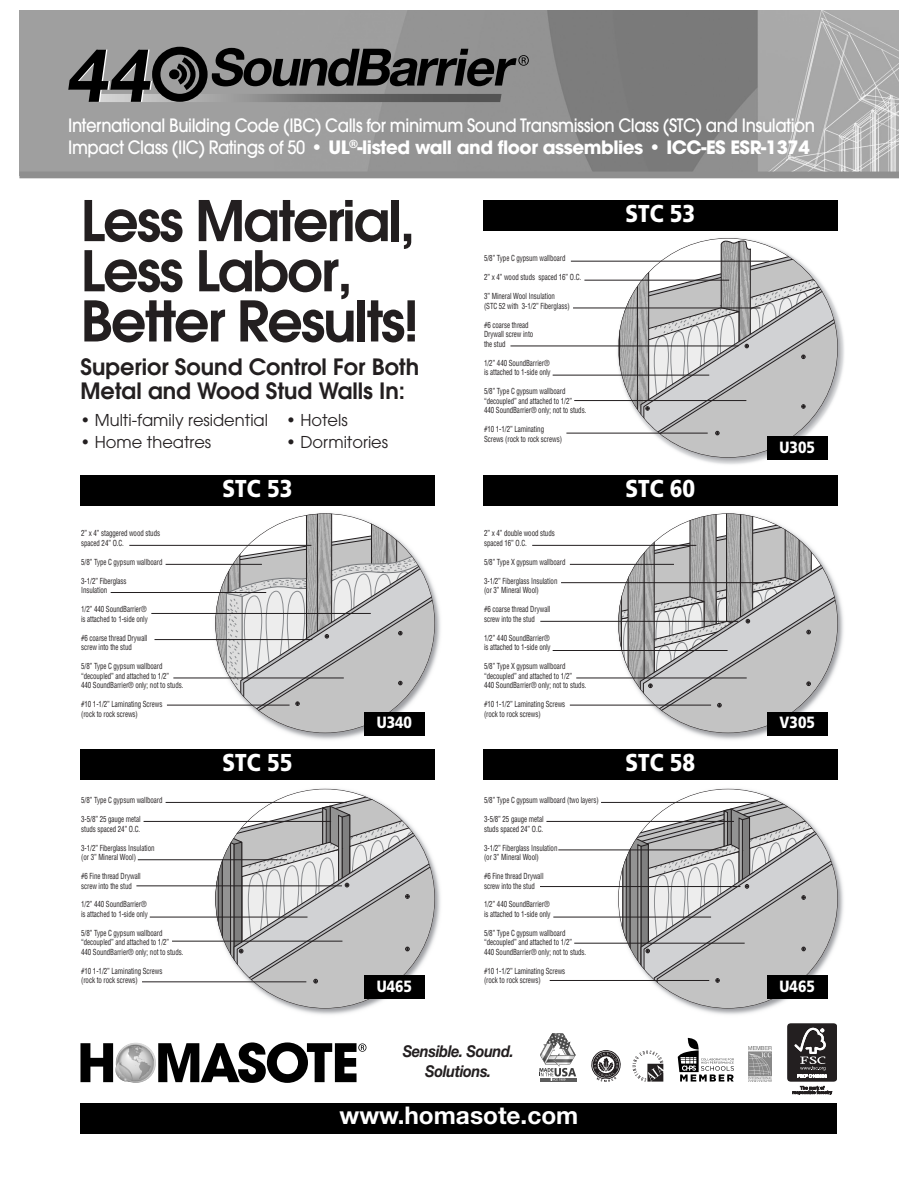
<style>
.page{position:relative;width:918px;height:1188px;background:#fff}
.page>*{position:absolute;margin:0;border:0;box-sizing:border-box;transform-origin:0 0}
.t1{font:600 55.65px/50.1px "Avant Garde";letter-spacing:-.035em;color:#231f20}
.t2{font:900 24.45px "Frutiger";color:#fff;scale:.85 1}
.t3{font:700 24.45px "Helvetica Neue";color:#fff}
.t4{font:600 22.35px/24.5px "Avant Garde";color:#231f20}
.t5{font:500 18.3px/22.4px "Avant Garde";letter-spacing:-.025em;color:#fff;scale:.9 1}
.t6{font:16.35px "Avant Garde";color:#231f20}
.t7{font:italic 700 16.35px/19.6px "Helvetica Neue";color:#231f20;text-align:center;scale:.9 1}
.t8{font:900 16.35px "Frutiger";color:#fff;scale:.85 1}
.t9{font:condensed 8.1px/9.4px "Helvetica";letter-spacing:-.01em;color:#231f20;scale:.85 1}
.s1{font-weight:700}
</style>
<div class="page">
<img style="left:19px;top:11px;width:879px;height:161px">
<div style="left:19px;top:172px;width:879px;height:6px;background:#8f8f8f"></div>
<svg style="left:68px;top:45px;width:461px;height:58px;background:#646464"></svg>
<img style="left:615px;top:260px;width:229px;height:205px">
<svg style="left:618px;top:238px;width:220px;height:220px"></svg>
<div style="left:767px;top:437px;width:61px;height:23px;background:#000"></div>
<div style="left:483px;top:200px;width:354px;height:31px;background:#000"></div>
<hr style="left:571px;top:261px;width:198px;height:1px;background:#231f20">
<hr style="left:584px;top:280px;width:145px;height:1px;background:#231f20">
<hr style="left:573px;top:308px;width:187px;height:1px;background:#231f20">
<hr style="left:553px;top:375px;width:156px;height:1px;background:#231f20">
<hr style="left:566px;top:433px;width:142px;height:1px;background:#231f20">
<hr style="left:574px;top:400px;width:172px;height:1px;background:#231f20">
<hr style="left:510px;top:346px;width:228px;height:1px;background:#231f20">
<img style="left:615px;top:544px;width:229px;height:196px">
<svg style="left:618px;top:514px;width:220px;height:219px"></svg>
<div style="left:767px;top:712px;width:61px;height:23px;background:#000"></div>
<div style="left:483px;top:475px;width:354px;height:30px;background:#000"></div>
<hr style="left:532px;top:545px;width:164px;height:1px;background:#231f20">
<hr style="left:570px;top:564px;width:104px;height:1px;background:#231f20">
<hr style="left:561px;top:582px;width:210px;height:1px;background:#231f20">
<hr style="left:553px;top:650px;width:175px;height:1px;background:#231f20">
<hr style="left:570px;top:705px;width:141px;height:1px;background:#231f20">
<hr style="left:576px;top:678px;width:171px;height:1px;background:#231f20">
<hr style="left:540px;top:621px;width:198px;height:1px;background:#231f20">
<img style="left:615px;top:788px;width:229px;height:227px">
<svg style="left:618px;top:789px;width:220px;height:219px"></svg>
<div style="left:767px;top:976px;width:61px;height:23px;background:#000"></div>
<div style="left:483px;top:749px;width:354px;height:31px;background:#000"></div>
<hr style="left:601px;top:802px;width:157px;height:1px;background:#231f20">
<hr style="left:546px;top:821px;width:188px;height:1px;background:#231f20">
<hr style="left:558px;top:850px;width:169px;height:1px;background:#231f20">
<hr style="left:553px;top:917px;width:158px;height:1px;background:#231f20">
<hr style="left:550px;top:980px;width:159px;height:1px;background:#231f20">
<hr style="left:574px;top:943px;width:171px;height:1px;background:#231f20">
<hr style="left:540px;top:886px;width:200px;height:1px;background:#231f20">
<img style="left:212px;top:513px;width:229px;height:227px">
<svg style="left:215px;top:514px;width:220px;height:219px"></svg>
<div style="left:364px;top:712px;width:61px;height:23px;background:#000"></div>
<div style="left:80px;top:475px;width:355px;height:30px;background:#000"></div>
<hr style="left:129px;top:545px;width:182px;height:1px;background:#231f20">
<hr style="left:166px;top:564px;width:96px;height:1px;background:#231f20">
<hr style="left:111px;top:592px;width:155px;height:1px;background:#231f20">
<hr style="left:155px;top:639px;width:157px;height:1px;background:#231f20">
<hr style="left:167px;top:705px;width:123px;height:1px;background:#231f20">
<hr style="left:173px;top:678px;width:171px;height:1px;background:#231f20">
<hr style="left:151px;top:613px;width:220px;height:1px;background:#231f20">
<img style="left:212px;top:788px;width:229px;height:227px">
<svg style="left:215px;top:789px;width:220px;height:219px"></svg>
<div style="left:364px;top:976px;width:61px;height:23px;background:#000"></div>
<div style="left:80px;top:749px;width:355px;height:31px;background:#000"></div>
<hr style="left:166px;top:802px;width:181px;height:1px;background:#231f20">
<hr style="left:144px;top:821px;width:187px;height:1px;background:#231f20">
<hr style="left:138px;top:859px;width:149px;height:1px;background:#231f20">
<hr style="left:150px;top:917px;width:158px;height:1px;background:#231f20">
<hr style="left:142px;top:982px;width:164px;height:1px;background:#231f20">
<hr style="left:172px;top:941px;width:170px;height:1px;background:#231f20">
<hr style="left:136px;top:886px;width:206px;height:1px;background:#231f20">
<svg style="left:80px;top:1042px;width:286px;height:41px"></svg>
<svg style="left:592px;top:1051px;width:28px;height:31px"></svg>
<svg style="left:632px;top:1050px;width:31px;height:32px"></svg>
<svg style="left:678px;top:1038px;width:56px;height:44px"></svg>
<img style="left:748px;top:1046px;width:23px;height:36px">
<div style="left:787px;top:1024px;width:50px;height:57px;background:#231f20;border-radius:2px"></div>
<div style="left:788px;top:1024px;width:49px;height:57px;border:1px solid #231f20;border-radius:3px"></div>
<svg style="left:794px;top:1028px;width:33px;height:50px"></svg>
<svg style="left:793px;top:1086px;width:39px;height:9px"></svg>
<svg style="left:539px;top:1033px;width:38px;height:48px"></svg>
<div style="left:80px;top:1104px;width:757px;height:30px;background:#000"></div>
<p class="t5" style="left:68px;top:114px;width:831px">International Building Code (IBC) Calls for minimum Sound Transmission Class (STC) and Insulation<br>Impact Class (IIC) Ratings of 50 <span class="s1">• UL</span><sup>®</sup><span class="s1">-listed wall and floor assemblies • ICC-ES ESR-1374</span></p>
<p class="t1" style="left:80px;top:195px;width:340px">Less Material,<br>Less Labor,<br>Better Results!</p>
<p class="t4" style="left:80px;top:354px;width:340px">Superior Sound Control For Both<br>Metal and Wood Stud Walls In:</p>
<p class="t6" style="left:80px;top:411px;width:269px">• Multi-family residential • Hotels</p>
<p class="t6" style="left:80px;top:432px;width:132px">• Home theatres</p>
<p class="t6" style="left:286px;top:432px;width:104px">• Dormitories</p>
<p class="t8" style="left:780px;top:437px;width:43px">U305</p>
<p class="t2" style="left:626px;top:199px;width:84px">STC 53</p>
<p class="t9" style="left:484px;top:253px;width:97px">5/8” Type C gypsum wallboard</p>
<p class="t9" style="left:484px;top:272px;width:116px">2” x 4” wood studs spaced 16” O.C.</p>
<p class="t9" style="left:484px;top:291px;width:102px">3” Mineral Wool Insulation (STC 52 with 3-1/2” Fiberglass)</p>
<p class="t9" style="left:484px;top:320px;width:59px">#6 coarse thread<br>Drywall screw into the stud</p>
<p class="t9" style="left:484px;top:358px;width:80px">1/2” 440 SoundBarrier® is attached to 1-side only</p>
<p class="t9" style="left:484px;top:386px;width:122px">5/8” Type C gypsum wallboard “decoupled” and attached to 1/2”<br>440 SoundBarrier® only; not to studs.</p>
<p class="t9" style="left:484px;top:424px;width:93px">#10 1-1/2” Laminating<br>Screws (rock to rock screws)</p>
<p class="t9" style="left:81px;top:529px;width:94px">2” x 4” staggered wood studs spaced 24” O.C.</p>
<p class="t9" style="left:81px;top:557px;width:97px">5/8” Type C gypsum wallboard</p>
<p class="t9" style="left:81px;top:576px;width:55px">3-1/2” Fiberglass<br>Insulation</p>
<p class="t9" style="left:81px;top:605px;width:80px">1/2” 440 SoundBarrier® is attached to 1-side only</p>
<p class="t9" style="left:81px;top:633px;width:80px">#6 coarse thread Drywall screw into the stud</p>
<p class="t9" style="left:81px;top:662px;width:122px">5/8” Type C gypsum wallboard “decoupled” and attached to 1/2”<br>440 SoundBarrier® only; not to studs.</p>
<p class="t9" style="left:81px;top:700px;width:97px">#10 1-1/2” Laminating Screws (rock to rock screws)</p>
<p class="t9" style="left:81px;top:795px;width:97px">5/8” Type C gypsum wallboard</p>
<p class="t9" style="left:81px;top:814px;width:71px">3-5/8” 25 gauge metal studs spaced 24” O.C.</p>
<p class="t9" style="left:81px;top:843px;width:88px">3-1/2” Fiberglass Insulation (or 3” Mineral Wool)</p>
<p class="t9" style="left:81px;top:871px;width:72px">#6 Fine thread Drywall screw into the stud</p>
<p class="t9" style="left:81px;top:900px;width:80px">1/2” 440 SoundBarrier® is attached to 1-side only</p>
<p class="t9" style="left:81px;top:928px;width:122px">5/8” Type C gypsum wallboard “decoupled” and attached to 1/2”<br>440 SoundBarrier® only; not to studs.</p>
<p class="t9" style="left:81px;top:966px;width:97px">#10 1-1/2” Laminating Screws (rock to rock screws)</p>
<p class="t2" style="left:223px;top:473px;width:84px">STC 53</p>
<p class="t2" style="left:223px;top:748px;width:84px">STC 55</p>
<p class="t8" style="left:377px;top:713px;width:43px">U340</p>
<p class="t8" style="left:377px;top:976px;width:43px">U465</p>
<p class="t9" style="left:484px;top:529px;width:85px">2” x 4” double wood studs spaced 16” O.C.</p>
<p class="t9" style="left:484px;top:557px;width:97px">5/8” Type X gypsum wallboard</p>
<p class="t9" style="left:484px;top:576px;width:88px">3-1/2” Fiberglass Insulation (or 3” Mineral Wool)</p>
<p class="t9" style="left:484px;top:605px;width:80px">#6 coarse thread Drywall screw into the stud</p>
<p class="t9" style="left:484px;top:633px;width:80px">1/2” 440 SoundBarrier® is attached to 1-side only</p>
<p class="t9" style="left:484px;top:662px;width:122px">5/8” Type X gypsum wallboard “decoupled” and attached to 1/2”<br>440 SoundBarrier® only; not to studs.</p>
<p class="t9" style="left:484px;top:700px;width:97px">#10 1-1/2” Laminating Screws (rock to rock screws)</p>
<p class="t9" style="left:484px;top:795px;width:137px">5/8” Type C gypsum wallboard (two layers)</p>
<p class="t9" style="left:484px;top:814px;width:71px">3-5/8” 25 gauge metal studs spaced 24” O.C.</p>
<p class="t9" style="left:484px;top:843px;width:88px">3-1/2” Fiberglass Insulation (or 3” Mineral Wool)</p>
<p class="t9" style="left:484px;top:871px;width:72px">#6 Fine thread Drywall screw into the stud</p>
<p class="t9" style="left:484px;top:900px;width:80px">1/2” 440 SoundBarrier® is attached to 1-side only</p>
<p class="t9" style="left:484px;top:928px;width:122px">5/8” Type C gypsum wallboard “decoupled” and attached to 1/2”<br>440 SoundBarrier® only; not to studs.</p>
<p class="t9" style="left:484px;top:966px;width:97px">#10 1-1/2” Laminating Screws (rock to rock screws)</p>
<p class="t7" style="left:403px;top:1041px;width:125px">Sensible. Sound.<br>Solutions.</p>
<p class="t3" style="left:340px;top:1101px;width:240px">www.homasote.com</p>
<p class="t2" style="left:626px;top:473px;width:84px">STC 60</p>
<p class="t2" style="left:626px;top:748px;width:84px">STC 58</p>
<p class="t8" style="left:780px;top:713px;width:43px">V305</p>
<p class="t8" style="left:780px;top:976px;width:43px">U465</p>
</div>
